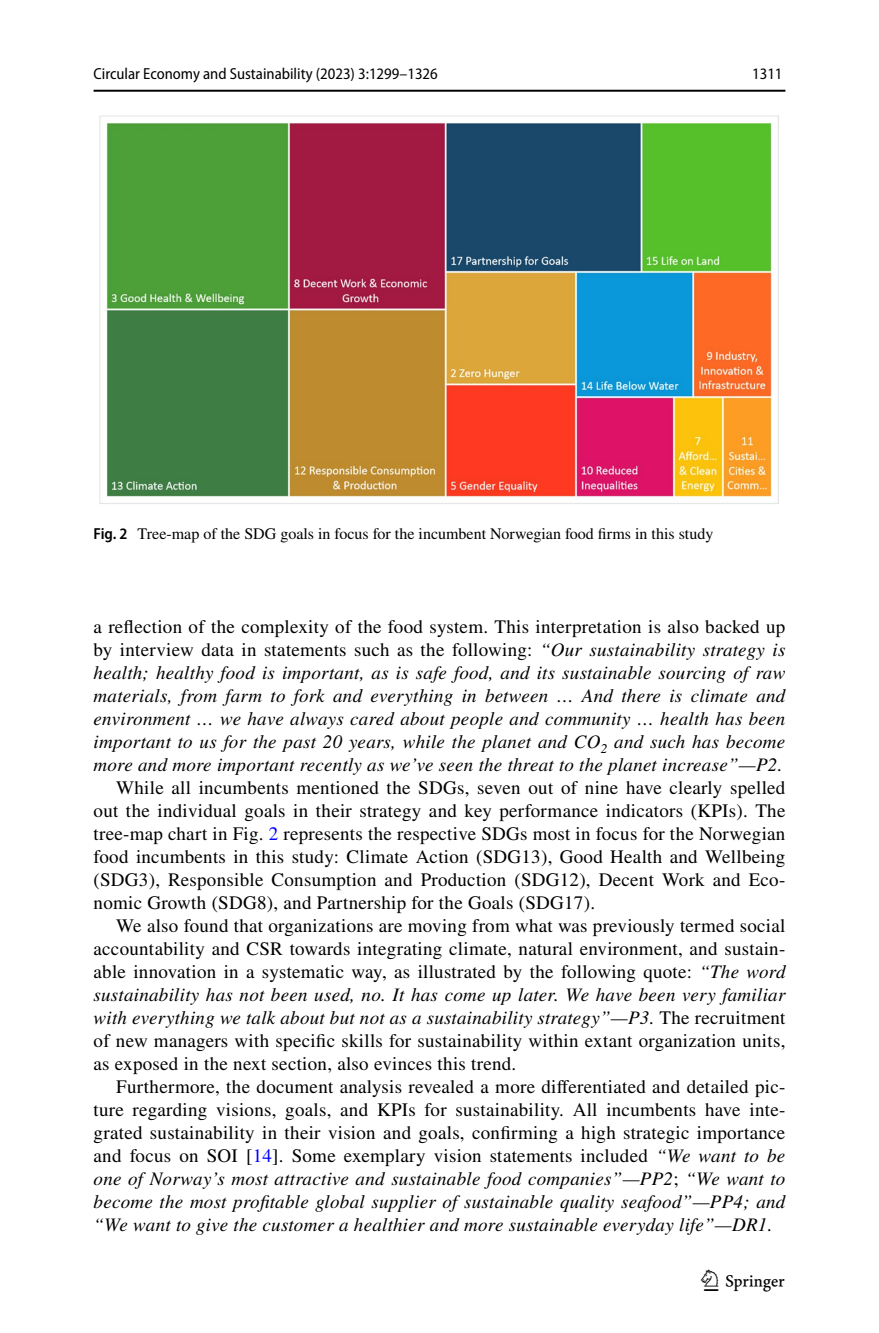
<style>
.page{position:relative;width:879px;height:1333px;background:#fff}
.page>*{position:absolute;margin:0;border:0;box-sizing:border-box;transform-origin:0 0}
.t1{font:30px "Springnew Regular 5";color:#000}
.t2{font:19px/23px "STIX";letter-spacing:.015em;color:#000;text-align:justify}
.t3{font:italic 19px/23px "STIX";letter-spacing:.015em;color:#000;text-align:justify}
.t4{font:16px "STIX";color:#000}
.t5{font:semi-condensed 16px "Myriad Pro";color:#000}
.s1{font-family:"Myriad Pro";font-weight:600;font-stretch:semi-condensed}
.s2{font-style:normal}
.s3{color:#00f}
.s4{font-style:italic}
</style>
<div class="page">
<hr style="left:94px;top:90px;width:691px;height:2px;background:#000">
<img style="left:99px;top:116px;width:680px;height:388px">
<p class="t5" style="left:94px;top:65px;width:346px">Circular Economy and Sustainability (2023) 3:1299–1326</p>
<p class="t5" style="left:752px;top:65px;width:32px">1311</p>
<p class="t4" style="left:94px;top:522px;width:621px"><span class="s1">Fig. 2</span> Tree-map of the SDG goals in focus for the incumbent Norwegian food firms in this study</p>
<p class="t3" style="left:94px;top:614px;width:693px"><span class="s2">a reflection of the complexity of the food system. This interpretation is also backed up by interview data in statements such as the following:</span> “Our sustainability strategy is health; healthy food is important, as is safe food, and its sustainable sourcing of raw materials, from farm to fork and everything in between … And there is climate and environment … we have always cared about people and community … health has been important to us for the past 20 years, while the planet and CO<sub>2</sub> and such has become more and more important recently as we’ve seen the threat to the planet increase”—P2.</p>
<p class="t2" style="left:94px;top:777px;width:693px;text-indent:23px">While all incumbents mentioned the SDGs, seven out of nine have clearly spelled out the individual goals in their strategy and key performance indicators (KPIs). The tree-map chart in Fig. <span class="s3">2</span> represents the respective SDGs most in focus for the Norwegian food incumbents in this study: Climate Action (SDG13), Good Health and Wellbeing (SDG3), Responsible Consumption and Production (SDG12), Decent Work and Eco&shy;nomic Growth (SDG8), and Partnership for the Goals (SDG17).</p>
<p class="t2" style="left:94px;top:915px;width:693px;text-indent:23px">We also found that organizations are moving from what was previously termed social accountability and CSR towards integrating climate, natural environment, and sustain&shy;able innovation in a systematic way, as illustrated by the following quote: <span class="s4">“The word sustainability has not been used, no. It has come up later. We have been very familiar with everything we talk about but not as a sustainability strategy”—P3.</span> The recruitment of new managers with specific skills for sustainability within extant organization units, as exposed in the next section, also evinces this trend.</p>
<p class="t2" style="left:94px;top:1076px;width:693px;text-indent:23px">Furthermore, the document analysis revealed a more differentiated and detailed pic&shy;ture regarding visions, goals, and KPIs for sustainability. All incumbents have inte&shy;grated sustainability in their vision and goals, confirming a high strategic importance and focus on SOI [<span class="s3">14</span>]. Some exemplary vision statements included <span class="s4">“We want to be one of Norway’s most attractive and sustainable food companies”—PP2</span>; <span class="s4">“We want to become the most profitable global supplier of sustainable quality seafood”—PP4; and “We want to give the customer a healthier and more sustainable everyday life”—DR1.</span></p>
<h1 class="t1" style="left:704px;top:1269px;width:83px">1 3</h1>
</div>
